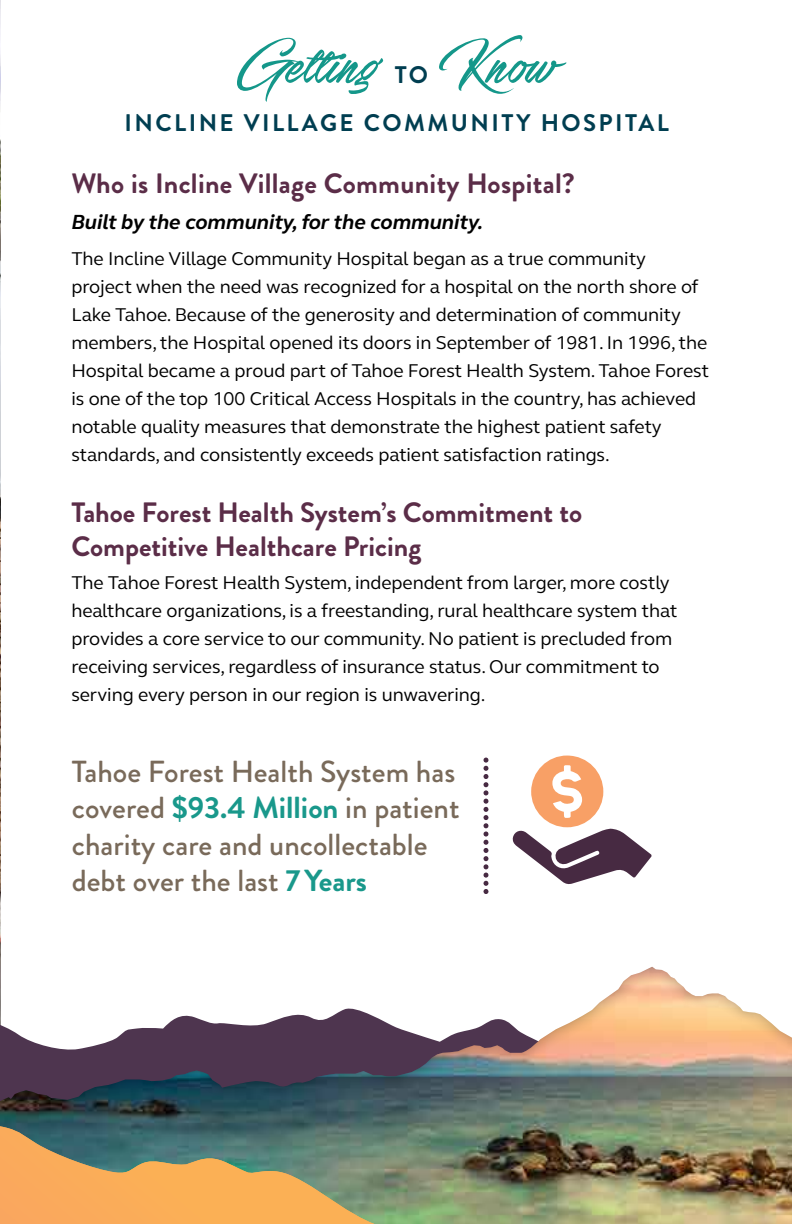
<style>
.page{position:relative;width:792px;height:1224px;background:#fff}
.page>*{position:absolute;margin:0;border:0;box-sizing:border-box;transform-origin:0 0}
.t1{font:54px "Stackyard";color:#14978a}
.t2{font:500 30.4px/36.6px "Brandon Grotesque";color:#796a5a}
.t3{font:700 28px/34px "Brandon Grotesque";color:#5b2d48}
.t4{font:700 24px "Brandon Grotesque";letter-spacing:.1em;color:#003e51}
.t5{font:italic 700 21px "FS Elliot Pro";letter-spacing:-.005em;color:#000}
.t6{font:19px/28px "FS Elliot Pro";letter-spacing:-.005em;color:#000}
.s1{font-family:"Blacksword"}
.s2{font-weight:700;color:#19988b}
</style>
<div class="page">
<img style="left:0;top:0;width:1px;height:967px">
<svg style="left:512px;top:755px;width:140px;height:129px"></svg>
<svg style="left:483px;top:760px;width:6px;height:134px"></svg>
<img style="left:0;top:967px;width:792px;height:257px">
<svg style="left:0;top:1126px;width:374px;height:98px;background:#b09664"></svg>
<h1 class="t1" style="left:437px;top:40px;width:122px"><span class="s1">K</span>now</h1>
<p class="t4" style="left:125px;top:106px;width:546px">INCLINE VILLAGE COMMUNITY HOSPITAL</p>
<h1 class="t1" style="left:235px;top:40px;width:146px"><span class="s1">G</span>etting</h1>
<p class="t4" style="left:395px;top:58px;width:35px">TO</p>
<h3 class="t3" style="left:71px;top:167px;width:505px">Who is Incline Village Community Hospital?</h3>
<p class="t5" style="left:71px;top:208px;width:413px">Built by the community, for the community.</p>
<p class="t6" style="left:71px;top:244px;width:639px">The Incline Village Community Hospital began as a true community project when the need was recognized for a hospital on the north shore of Lake Tahoe. Because of the generosity and determination of community members, the Hospital opened its doors in September of 1981. In 1996, the Hospital became a proud part of Tahoe Forest Health System. Tahoe Forest is one of the top 100 Critical Access Hospitals in the country, has achieved notable quality measures that demonstrate the highest patient safety standards, and consistently exceeds patient satisfaction ratings.</p>
<h3 class="t3" style="left:71px;top:495px;width:512px">Tahoe Forest Health System’s Commitment to<br>Competitive Healthcare Pricing</h3>
<p class="t6" style="left:71px;top:569px;width:607px">The Tahoe Forest Health System, independent from larger, more costly healthcare organizations, is a freestanding, rural healthcare system that provides a core service to our community. No patient is precluded from receiving services, regardless of insurance status. Our commitment to serving every person in our region is unwavering.</p>
<h2 class="t2" style="left:72px;top:754px;width:389px">Tahoe Forest Health System has covered <span class="s2">$93.4 Million</span> in patient charity care and uncollectable debt over the last <span class="s2">7Years</span></h2>
</div>
